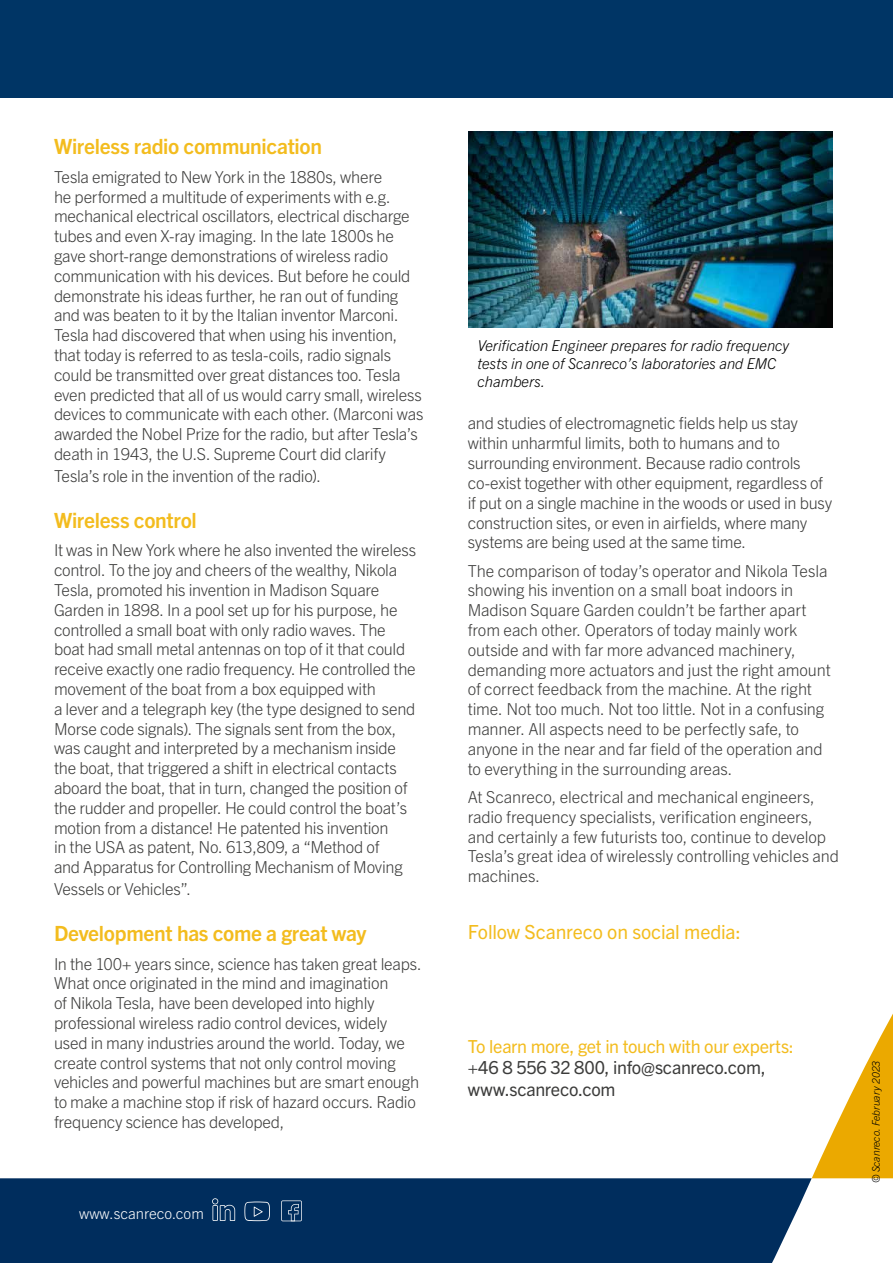
<style>
.page{position:relative;width:893px;height:1263px;background:#fff}
.page>*{position:absolute;margin:0;border:0;box-sizing:border-box;transform-origin:0 0}
.t1{font:700 21px "Trade Gothic Next LT Pro";letter-spacing:-.015em;color:#f3bc1e}
.t2{font:19.5px "Trade Gothic Next LT Pro";letter-spacing:-.005em;color:#f3bc1e}
.t3{font:18px/21.6px "Trade Gothic Next LT Pro";letter-spacing:-.015em;color:#3c3c3b}
.t4{font:18px "Trade Gothic Next LT Pro";letter-spacing:-.015em;color:#f3bc1e}
.t5{font:300 16.5px/19.8px "Trade Gothic Next LT Pro";letter-spacing:-.015em;color:#3c3c3b}
.t6{font:italic 300 15px/18px "Trade Gothic Next LT Pro";color:#000}
.t7{font:300 15px "Trade Gothic Next LT Pro";color:#fff}
.t8{font:italic 300 10.5px "Trade Gothic Next LT Pro";color:#000}
</style>
<div class="page">
<div style="left:0;top:0;width:893px;height:98px;background:#003565"></div>
<div style="left:0;top:1178px;width:812px;height:85px;background:#002d5d"></div>
<svg style="left:812px;top:1013px;width:81px;height:165px"></svg>
<svg style="left:244px;top:1201px;width:26px;height:20px"></svg>
<svg style="left:212px;top:1198px;width:23px;height:23px"></svg>
<svg style="left:281px;top:1200px;width:21px;height:21px"></svg>
<img style="left:469px;top:132px;width:364px;height:195px">
<p class="t1" style="left:54px;top:132px;width:270px">Wireless radio communication</p>
<p class="t5" style="left:54px;top:166px;width:371px">Tesla emigrated to New York in the 1880s, where<br>he performed a multitude of experiments with e.g. mechanical electrical oscillators, electrical discharge tubes and even X-ray imaging. In the late 1800s he gave short-range demonstrations of wireless radio communication with his devices. But before he could demonstrate his ideas further, he ran out of funding and was beaten to it by the Italian inventor Marconi.<br>Tesla had discovered that when using his invention, that today is referred to as tesla-coils, radio signals could be transmitted over great distances too. Tesla even predicted that all of us would carry small, wireless devices to communicate with each other. (Marconi was awarded the Nobel Prize for the radio, but after Tesla’s death in 1943, the U.S. Supreme Court did clarify</p>
<p class="t5" style="left:54px;top:465px;width:269px">Tesla’s role in the invention of the radio).</p>
<p class="t1" style="left:54px;top:506px;width:144px">Wireless control</p>
<p class="t5" style="left:54px;top:539px;width:364px">It was in New York where he also invented the wireless control. To the joy and cheers of the wealthy, Nikola Tesla, promoted his invention in Madison Square Garden in 1898. In a pool set up for his purpose, he controlled a small boat with only radio waves. The boat had small metal antennas on top of it that could receive exactly one radio frequency. He controlled the movement of the boat from a box equipped with<br>a lever and a telegraph key (the type designed to send Morse code signals). The signals sent from the box, was caught and interpreted by a mechanism inside the boat, that triggered a shift in electrical contacts aboard the boat, that in turn, changed the position of the rudder and propeller. He could control the boat’s motion from a distance! He patented his invention<br>in the USA as patent, No. 613,809, a “Method of<br>and Apparatus for Controlling Mechanism of Moving</p>
<p class="t5" style="left:54px;top:878px;width:138px">Vessels or Vehicles”.</p>
<p class="t1" style="left:54px;top:919px;width:314px">Development has come a great way</p>
<p class="t5" style="left:54px;top:952px;width:369px">In the 100+ years since, science has taken great leaps.<br>What once originated in the mind and imagination<br>of Nikola Tesla, have been developed into highly professional wireless radio control devices, widely used in many industries around the world. Today, we create control systems that not only control moving vehicles and powerful machines but are smart enough to make a machine stop if risk of hazard occurs. Radio frequency science has developed,</p>
<p class="t7" style="left:79px;top:1203px;width:126px">www.scanreco.com</p>
<p class="t6" style="left:477px;top:335px;width:313px">Verification Engineer prepares for radio frequency tests in one of Scanreco’s laboratories and EMC chambers.</p>
<p class="t5" style="left:468px;top:412px;width:366px">and studies of electromagnetic fields help us stay within unharmful limits, both to humans and to surrounding environment. Because radio controls co-exist together with other equipment, regardless of if put on a single machine in the woods or used in busy construction sites, or even in airfields, where many systems are being used at the same time.</p>
<p class="t5" style="left:468px;top:560px;width:365px">The comparison of today’s operator and Nikola Tesla showing his invention on a small boat indoors in Madison Square Garden couldn’t be farther apart from each other. Operators of today mainly work outside and with far more advanced machinery, demanding more actuators and just the right amount of correct feedback from the machine. At the right time. Not too much. Not too little. Not in a confusing manner. All aspects need to be perfectly safe, to anyone in the near and far field of the operation and to everything in the surrounding areas.</p>
<p class="t5" style="left:468px;top:786px;width:373px">At Scanreco, electrical and mechanical engineers, radio frequency specialists, verification engineers, and certainly a few futurists too, continue to develop Tesla’s great idea of wirelessly controlling vehicles and machines.</p>
<p class="t2" style="left:468px;top:918px;width:275px">Follow Scanreco on social media:</p>
<p class="t4" style="left:468px;top:1034px;width:328px">To learn more, get in touch with our experts:</p>
<p class="t3" style="left:468px;top:1056px;width:300px">+46 8 556 32 800, info@scanreco.com, www.scanreco.com</p>
<p class="t8" style="left:869px;top:1183px;width:124px;rotate:-90deg">© Scanreco. February 2023</p>
</div>
